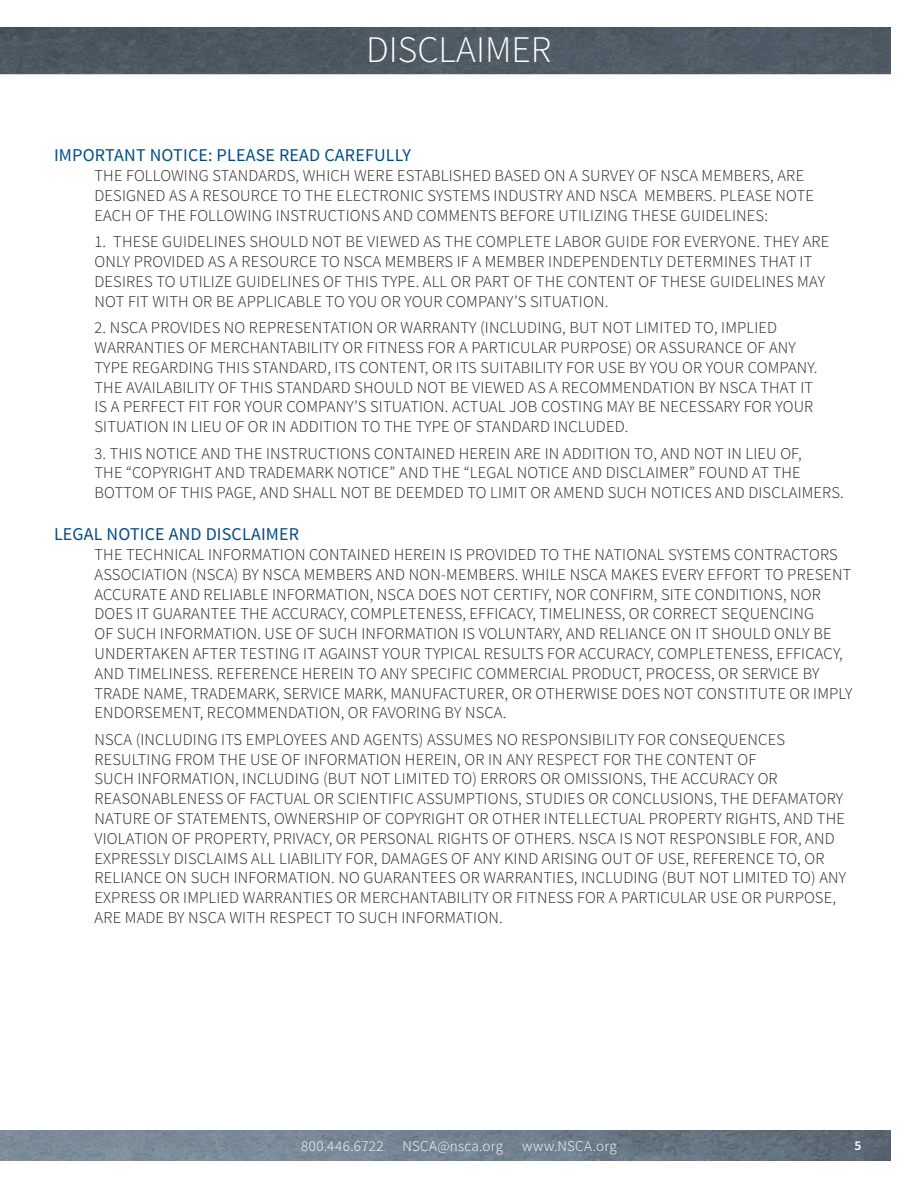
<style>
.page{position:relative;width:918px;height:1188px;background:#fff}
.page>*{position:absolute;margin:0;border:0;box-sizing:border-box;transform-origin:0 0}
.t1{font:300 37.5px "Source Sans Pro";color:#fff}
.t2{font:18px "Source Sans Pro";letter-spacing:.01em;color:#004b87}
.t3{font:300 16.5px/19.8px "Source Sans Pro";letter-spacing:.01em;color:#231f20}
.t4{font:300 15px "Source Sans Pro";letter-spacing:.02em;color:#fff}
.t5{font:600 13.5px "Source Sans Pro";color:#fff}
</style>
<div class="page">
<img style="left:0;top:27px;width:891px;height:47px">
<img style="left:0;top:1131px;width:891px;height:30px">
<h1 class="t1" style="left:366px;top:27px;width:187px">DISCLAIMER</h1>
<p class="t2" style="left:54px;top:144px;width:359px">IMPORTANT NOTICE: PLEASE READ CAREFULLY</p>
<p class="t3" style="left:94px;top:166px;width:721px">THE FOLLOWING STANDARDS, WHICH WERE ESTABLISHED BASED ON A SURVEY OF NSCA MEMBERS, ARE<br>DESIGNED AS A RESOURCE TO THE ELECTRONIC SYSTEMS INDUSTRY AND NSCA MEMBERS. PLEASE NOTE<br>EACH OF THE FOLLOWING INSTRUCTIONS AND COMMENTS BEFORE UTILIZING THESE GUIDELINES:</p>
<p class="t3" style="left:94px;top:232px;width:736px">1. THESE GUIDELINES SHOULD NOT BE VIEWED AS THE COMPLETE LABOR GUIDE FOR EVERYONE. THEY ARE ONLY PROVIDED AS A RESOURCE TO NSCA MEMBERS IF A MEMBER INDEPENDENTLY DETERMINES THAT IT DESIRES TO UTILIZE GUIDELINES OF THIS TYPE. ALL OR PART OF THE CONTENT OF THESE GUIDELINES MAY NOT FIT WITH OR BE APPLICABLE TO YOU OR YOUR COMPANY’S SITUATION.</p>
<p class="t3" style="left:94px;top:318px;width:724px">2. NSCA PROVIDES NO REPRESENTATION OR WARRANTY (INCLUDING, BUT NOT LIMITED TO, IMPLIED WARRANTIES OF MERCHANTABILITY OR FITNESS FOR A PARTICULAR PURPOSE) OR ASSURANCE OF ANY TYPE REGARDING THIS STANDARD, ITS CONTENT, OR ITS SUITABILITY FOR USE BY YOU OR YOUR COMPANY.<br>THE AVAILABILITY OF THIS STANDARD SHOULD NOT BE VIEWED AS A RECOMMENDATION BY NSCA THAT IT IS A PERFECT FIT FOR YOUR COMPANY’S SITUATION. ACTUAL JOB COSTING MAY BE NECESSARY FOR YOUR SITUATION IN LIEU OF OR IN ADDITION TO THE TYPE OF STANDARD INCLUDED.</p>
<p class="t3" style="left:94px;top:443px;width:751px">3. THIS NOTICE AND THE INSTRUCTIONS CONTAINED HEREIN ARE IN ADDITION TO, AND NOT IN LIEU OF,<br>THE “COPYRIGHT AND TRADEMARK NOTICE” AND THE “LEGAL NOTICE AND DISCLAIMER” FOUND AT THE<br>BOTTOM OF THIS PAGE, AND SHALL NOT BE DEEMDED TO LIMIT OR AMEND SUCH NOTICES AND DISCLAIMERS.</p>
<p class="t2" style="left:54px;top:523px;width:247px">LEGAL NOTICE AND DISCLAIMER</p>
<p class="t3" style="left:94px;top:545px;width:760px">THE TECHNICAL INFORMATION CONTAINED HEREIN IS PROVIDED TO THE NATIONAL SYSTEMS CONTRACTORS ASSOCIATION (NSCA) BY NSCA MEMBERS AND NON-MEMBERS. WHILE NSCA MAKES EVERY EFFORT TO PRESENT ACCURATE AND RELIABLE INFORMATION, NSCA DOES NOT CERTIFY, NOR CONFIRM, SITE CONDITIONS, NOR DOES IT GUARANTEE THE ACCURACY, COMPLETENESS, EFFICACY, TIMELINESS, OR CORRECT SEQUENCING<br>OF SUCH INFORMATION. USE OF SUCH INFORMATION IS VOLUNTARY, AND RELIANCE ON IT SHOULD ONLY BE UNDERTAKEN AFTER TESTING IT AGAINST YOUR TYPICAL RESULTS FOR ACCURACY, COMPLETENESS, EFFICACY, AND TIMELINESS. REFERENCE HEREIN TO ANY SPECIFIC COMMERCIAL PRODUCT, PROCESS, OR SERVICE BY TRADE NAME, TRADEMARK, SERVICE MARK, MANUFACTURER, OR OTHERWISE DOES NOT CONSTITUTE OR IMPLY ENDORSEMENT, RECOMMENDATION, OR FAVORING BY NSCA.</p>
<p class="t3" style="left:94px;top:730px;width:753px">NSCA (INCLUDING ITS EMPLOYEES AND AGENTS) ASSUMES NO RESPONSIBILITY FOR CONSEQUENCES RESULTING FROM THE USE OF INFORMATION HEREIN, OR IN ANY RESPECT FOR THE CONTENT OF<br>SUCH INFORMATION, INCLUDING (BUT NOT LIMITED TO) ERRORS OR OMISSIONS, THE ACCURACY OR REASONABLENESS OF FACTUAL OR SCIENTIFIC ASSUMPTIONS, STUDIES OR CONCLUSIONS, THE DEFAMATORY NATURE OF STATEMENTS, OWNERSHIP OF COPYRIGHT OR OTHER INTELLECTUAL PROPERTY RIGHTS, AND THE VIOLATION OF PROPERTY, PRIVACY, OR PERSONAL RIGHTS OF OTHERS. NSCA IS NOT RESPONSIBLE FOR, AND EXPRESSLY DISCLAIMS ALL LIABILITY FOR, DAMAGES OF ANY KIND ARISING OUT OF USE, REFERENCE TO, OR RELIANCE ON SUCH INFORMATION. NO GUARANTEES OR WARRANTIES, INCLUDING (BUT NOT LIMITED TO) ANY EXPRESS OR IMPLIED WARRANTIES OR MERCHANTABILITY OR FITNESS FOR A PARTICULAR USE OR PURPOSE, ARE MADE BY NSCA WITH RESPECT TO SUCH INFORMATION.</p>
<p class="t4" style="left:301px;top:1137px;width:84px">800.446.6722</p>
<p class="t4" style="left:403px;top:1137px;width:102px">NSCA@nsca.org</p>
<p class="t4" style="left:522px;top:1137px;width:96px">www.NSCA.org</p>
<p class="t5" style="left:854px;top:1137px;width:8px">5</p>
</div>
